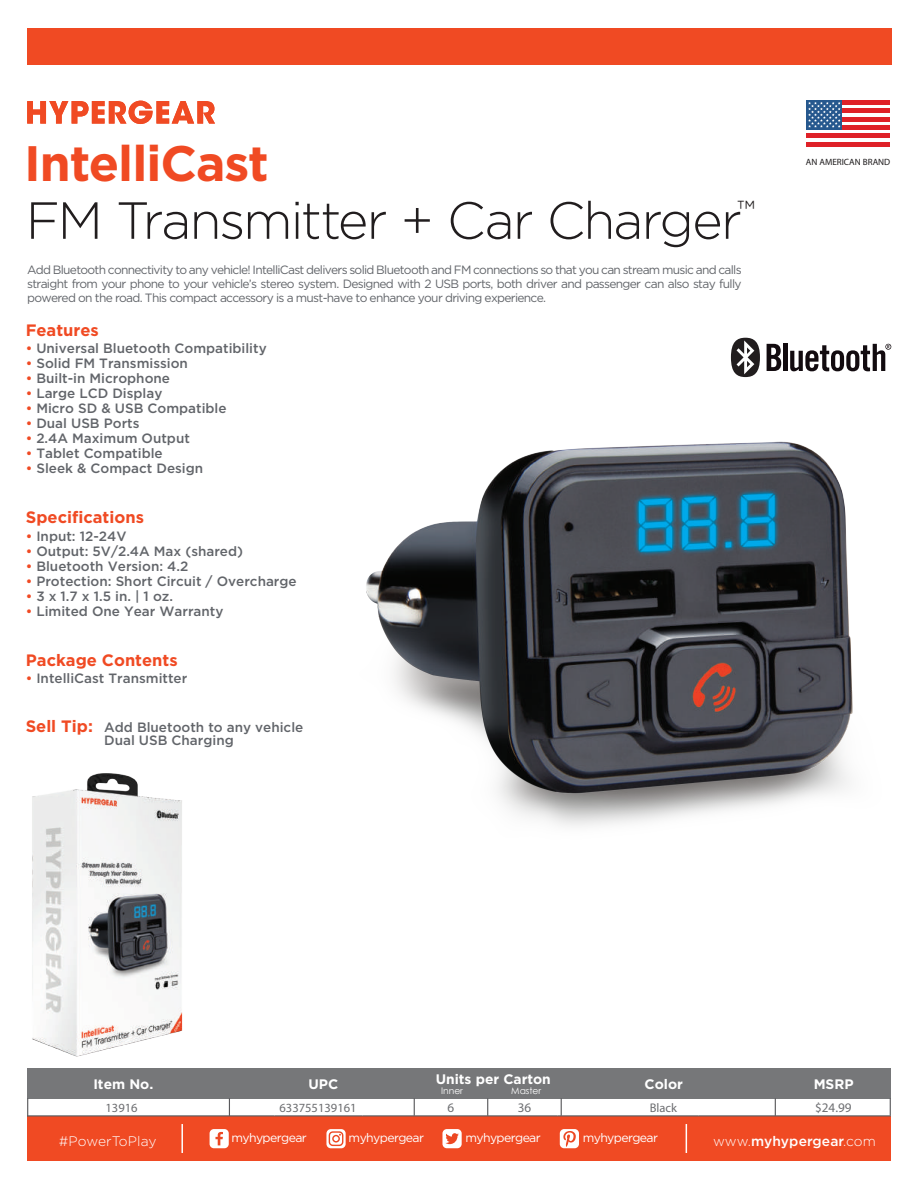
<style>
.page{position:relative;width:918px;height:1188px;background:#fff}
.page>*{position:absolute;margin:0;border:0;box-sizing:border-box;transform-origin:0 0}
.t1{font:300 52.05px "Gotham";letter-spacing:-.035em;color:#211d1e}
.t2{font:700 49.8px "Gotham";letter-spacing:-.02em;color:#f04a23}
.t3{font:700 16.5px "Gotham";color:#f04a23}
.t4{font:700 13.8px "Gotham";color:#fff}
.t5{font:500 13.8px "Gotham";letter-spacing:.01em;color:#fff}
.t6{font:300 13.8px "Gotham";letter-spacing:.005em;color:#fff}
.t7{font:500 13.5px/13px "Gotham";color:#62656a}
.t8{font:13.2px "Myriad Pro";color:#6d6e71}
.t9{font:12.6px "Myriad Pro";color:#6d6e71}
.t10{font:12.3px "Gotham";letter-spacing:-.05em;color:#fff}
.t11{font:12px/14.4px "Gotham";letter-spacing:-.06em;color:#62656a;text-align:justify}
.t12{font:9.15px "Myriad Pro";color:#1f1c1d}
.t13{font:9.15px "Century Gothic";color:#fff}
.s1{color:#f04a23}
.s2{font-weight:300}
</style>
<div class="page">
<div style="left:27px;top:28px;width:864px;height:37px;background:#f04a23"></div>
<hr style="left:806px;top:100px;width:84px;height:4px;background:#df2128">
<div style="left:806px;top:108px;width:84px;height:5px;background:#df2128"></div>
<hr style="left:806px;top:117px;width:84px;height:4px;background:#df2128">
<div style="left:806px;top:125px;width:84px;height:5px;background:#df2128"></div>
<hr style="left:806px;top:134px;width:84px;height:4px;background:#df2128">
<hr style="left:806px;top:142px;width:84px;height:4px;background:#df2128">
<div style="left:806px;top:100px;width:36px;height:30px;background:#26588e"></div>
<svg style="left:808px;top:102px;width:33px;height:26px"></svg>
<svg style="left:27px;top:101px;width:188px;height:23px"></svg>
<div style="left:27px;top:1116px;width:864px;height:45px;background:#f04a23"></div>
<div style="left:210px;top:1129px;width:19px;height:19px;background:#fff;border-radius:4px"></div>
<svg style="left:215px;top:1132px;width:8px;height:13px"></svg>
<div style="left:442px;top:1129px;width:20px;height:19px;background:#fff;border-radius:4px"></div>
<svg style="left:445px;top:1133px;width:14px;height:11px"></svg>
<div style="left:560px;top:1129px;width:19px;height:19px;background:#fff;border-radius:4px"></div>
<svg style="left:563px;top:1131px;width:13px;height:16px"></svg>
<hr style="left:181px;top:1124px;width:2px;height:29px;background:#fff">
<svg style="left:686px;top:1124px;width:1px;height:29px"></svg>
<svg style="left:326px;top:1129px;width:20px;height:19px"></svg>
<div style="left:27px;top:1068px;width:864px;height:30px;background:#767779"></div>
<svg style="left:890px;top:1098px;width:1px;height:17px"></svg>
<hr style="left:27px;top:1115px;width:247px;height:1px;background:#59595c">
<hr style="left:274px;top:1115px;width:88px;height:1px;background:#59595c">
<hr style="left:362px;top:1115px;width:52px;height:1px;background:#59595c">
<hr style="left:414px;top:1115px;width:74px;height:1px;background:#59595c">
<hr style="left:488px;top:1115px;width:69px;height:1px;background:#59595c">
<hr style="left:561px;top:1115px;width:138px;height:1px;background:#59595c">
<hr style="left:699px;top:1115px;width:192px;height:1px;background:#59595c">
<svg style="left:27px;top:1098px;width:1px;height:17px"></svg>
<svg style="left:229px;top:1098px;width:1px;height:17px"></svg>
<svg style="left:414px;top:1098px;width:1px;height:18px"></svg>
<svg style="left:557px;top:1098px;width:5px;height:18px"></svg>
<svg style="left:775px;top:1098px;width:1px;height:18px"></svg>
<svg style="left:487px;top:1098px;width:1px;height:18px"></svg>
<img style="left:32px;top:773px;width:151px;height:284px">
<img style="left:366px;top:441px;width:487px;height:385px">
<svg style="left:767px;top:344px;width:14px;height:27px"></svg>
<hr style="left:783px;top:344px;width:4px;height:27px;background:#120b0f">
<svg style="left:790px;top:344px;width:101px;height:27px"></svg>
<svg style="left:731px;top:338px;width:29px;height:39px"></svg>
<h2 class="t2" style="left:24px;top:135px;width:246px">IntelliCast</h2>
<h1 class="t1" style="left:26px;top:192px;width:731px">FM Transmitter + Car Charger<sup>™</sup></h1>
<p class="t11" style="left:27px;top:262px;width:716px">Add Bluetooth connectivity to any vehicle! IntelliCast delivers solid Bluetooth and FM connections so that you can stream music and calls straight from your phone to your vehicle’s stereo system. Designed with 2 USB ports, both driver and passenger can also stay fully powered on the road. This compact accessory is a must-have to enhance your driving experience.</p>
<p class="t7" style="left:26px;top:341px;width:243px"><span class="s1">•</span> Universal Bluetooth Compatibility</p>
<p class="t7" style="left:26px;top:356px;width:164px"><span class="s1">•</span> Solid FM Transmission</p>
<p class="t7" style="left:26px;top:371px;width:146px"><span class="s1">•</span> Built-in Microphone</p>
<p class="t7" style="left:26px;top:386px;width:138px"><span class="s1">•</span> Large LCD Display</p>
<p class="t7" style="left:26px;top:401px;width:202px"><span class="s1">•</span> Micro SD &amp; USB Compatible</p>
<p class="t7" style="left:26px;top:416px;width:115px"><span class="s1">•</span> Dual USB Ports</p>
<p class="t7" style="left:26px;top:431px;width:166px"><span class="s1">•</span> 2.4A Maximum Output</p>
<p class="t7" style="left:26px;top:446px;width:139px"><span class="s1">•</span> Tablet Compatible</p>
<p class="t7" style="left:26px;top:461px;width:179px"><span class="s1">•</span> Sleek &amp; Compact Design</p>
<p class="t3" style="left:26px;top:321px;width:75px">Features</p>
<p class="t3" style="left:26px;top:508px;width:120px">Specifications</p>
<p class="t7" style="left:26px;top:529px;width:102px"><span class="s1">•</span> Input: 12-24V</p>
<p class="t7" style="left:26px;top:544px;width:219px"><span class="s1">•</span> Output: 5V/2.4A Max (shared)</p>
<p class="t7" style="left:26px;top:559px;width:164px"><span class="s1">•</span> Bluetooth Version: 4.2</p>
<p class="t7" style="left:26px;top:574px;width:273px"><span class="s1">•</span> Protection: Short Circuit / Overcharge</p>
<p class="t7" style="left:26px;top:589px;width:149px"><span class="s1">•</span> 3 x 1.7 x 1.5 in. | 1 oz.</p>
<p class="t7" style="left:26px;top:604px;width:199px"><span class="s1">•</span> Limited One Year Warranty</p>
<p class="t3" style="left:26px;top:650px;width:153px">Package Contents</p>
<p class="t7" style="left:26px;top:672px;width:163px"><span class="s1">•</span> IntelliCast Transmitter</p>
<p class="t3" style="left:26px;top:717px;width:69px">Sell Tip:</p>
<p class="t7" style="left:104px;top:720px;width:201px">Add Bluetooth to any vehicle<br>Dual USB Charging</p>
<p class="t12" style="left:806px;top:156px;width:86px">AN AMERICAN BRAND</p>
<p class="t4" style="left:93px;top:1076px;width:62px">Item No.</p>
<p class="t4" style="left:308px;top:1076px;width:31px">UPC</p>
<p class="t4" style="left:436px;top:1071px;width:117px">Units per Carton</p>
<p class="t13" style="left:441px;top:1084px;width:23px">Inner</p>
<p class="t13" style="left:511px;top:1084px;width:32px">Master</p>
<p class="t4" style="left:645px;top:1076px;width:40px">Color</p>
<p class="t4" style="left:814px;top:1076px;width:41px">MSRP</p>
<p class="t9" style="left:106px;top:1100px;width:34px">13916</p>
<p class="t9" style="left:280px;top:1100px;width:79px">633755139161</p>
<p class="t8" style="left:448px;top:1099px;width:8px">6</p>
<p class="t8" style="left:518px;top:1099px;width:15px">36</p>
<p class="t9" style="left:650px;top:1100px;width:29px">Black</p>
<p class="t8" style="left:815px;top:1099px;width:38px">$24.99</p>
<p class="t6" style="left:59px;top:1133px;width:99px">#PowerToPlay</p>
<p class="t10" style="left:231px;top:1131px;width:77px">myhypergear</p>
<p class="t10" style="left:349px;top:1131px;width:77px">myhypergear</p>
<p class="t10" style="left:465px;top:1131px;width:77px">myhypergear</p>
<p class="t10" style="left:583px;top:1131px;width:77px">myhypergear</p>
<p class="t5" style="left:713px;top:1133px;width:164px"><span class="s2">www.</span>myhypergear<span class="s2">.com</span></p>
</div>
